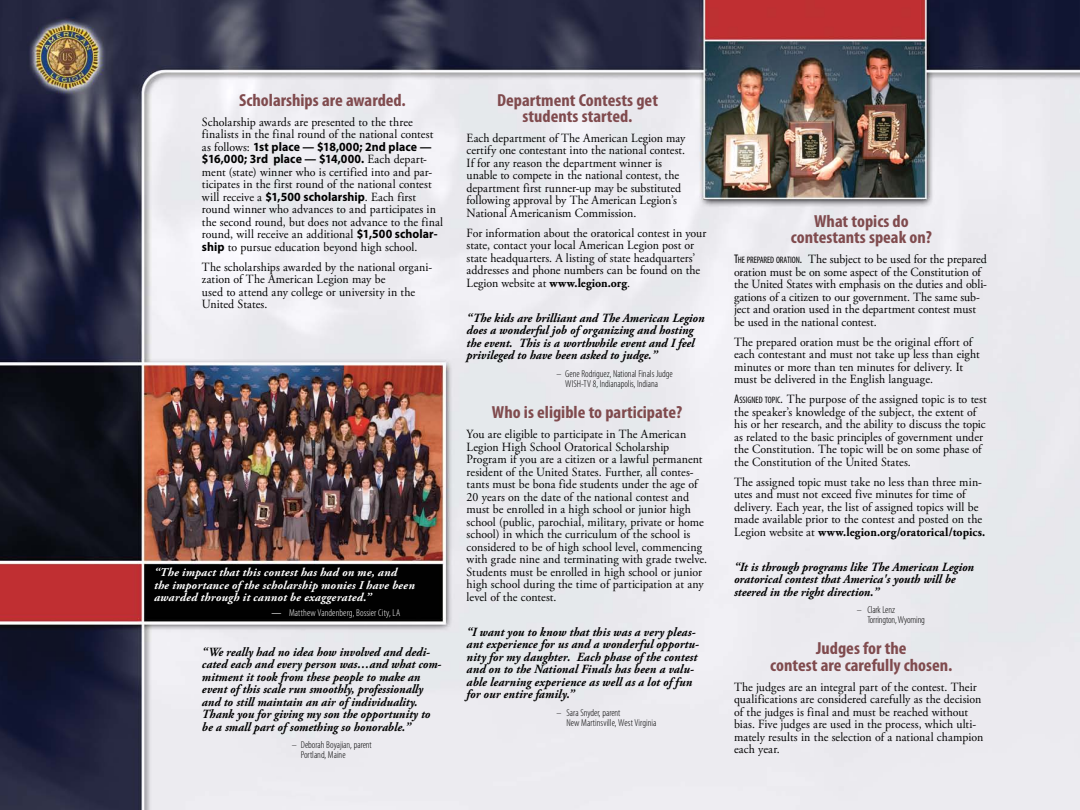
<style>
.page{position:relative;width:1080px;height:810px;background:#fff}
.page>*{position:absolute;margin:0;border:0;box-sizing:border-box;transform-origin:0 0}
.t1{font:700 condensed 17.5px/16.2px "Myriad Pro";color:#804b4e;text-align:center;scale:1.05 1}
.t2{font:12.5px/12.5px "Adobe Garamond Pro";letter-spacing:.005em;color:#000;scale:.95 1}
.t3{font:italic 700 12.5px/12.5px "Adobe Garamond Pro";color:#000;scale:.95 1}
.t4{font:700 12.5px/12.5px "Myriad Pro";letter-spacing:.005em;color:#000;scale:.95 1}
.t5{font:italic 700 11.88px/12.5px "Adobe Garamond Pro";letter-spacing:.015em;color:#fff}
.t6{font:300 condensed 10px/10px "Myriad Pro";color:#000}
.t7{font:300 condensed 10px "Myriad Pro";letter-spacing:.01em;color:#fff}
.s1{font-family:"Adobe Garamond Pro";font-weight:400}
.s2{font-family:"Myriad Pro";font-weight:700}
.s3{font-weight:400}
.s4{font-weight:700}
.s5{font-family:"Myriad Pro";font-stretch:condensed}
.s6{font-family:"Myriad Pro";font-stretch:condensed;font-size:9.38px}
</style>
<div class="page">
<img style="left:0;top:0;width:1080px;height:810px">
<h1 class="t1" style="left:239px;top:91px;width:160px">Scholarships are awarded.</h1>
<p class="t2" style="left:202px;top:116px;width:245px">Scholarship awards are presented to the three finalists in the final round of the national contest</p>
<p class="t4" style="left:202px;top:140px;width:243px"><span class="s1">as follows:</span> 1st place — $18,000; 2nd place — $16,000; 3rd place — $14,000. <span class="s1">Each depart-</span></p>
<p class="t2" style="left:202px;top:166px;width:255px">ment (state) winner who is certified into and par&shy;ticipates in the first round of the national contest will receive a <span class="s2">$1,500 scholarship</span>. Each first round winner who advances to and participates in the second round, but does not advance to the final round, will receive an additional <span class="s2">$1,500 scholar&shy;ship</span> to pursue education beyond high school.</p>
<p class="t2" style="left:202px;top:261px;width:244px">The scholarships awarded by the national organi&shy;zation of The American Legion may be<br>used to attend any college or university in the United States.</p>
<p class="t5" style="left:154px;top:566px;width:262px">“The impact that this contest has had on me, and the importance of the scholarship monies I have been awarded through it cannot be exaggerated.”</p>
<p class="t7" style="left:272px;top:607px;width:130px"><span class="s3">—</span> Matthew Vandenberg, Bossier City, LA</p>
<p class="t3" style="left:202px;top:646px;width:254px">“We really had no idea how involved and dedi&shy;cated each and every person was…and what com&shy;mitment it took from these people to make an event of this scale run smoothly, professionally and to still maintain an air of individuality.<br>Thank you for giving my son the opportunity to be a small part of something so honorable.”</p>
<p class="t6" style="left:301px;top:740px;width:73px;text-indent:-9px">– Deborah Boyajian, parent<br>Portland, Maine</p>
<h1 class="t1" style="left:497px;top:91px;width:155px">Department Contests get students started.</h1>
<p class="t2" style="left:467px;top:132px;width:232px">Each department of The American Legion may certify one contestant into the national contest.<br>If for any reason the department winner is unable to compete in the national contest, the department first runner-up may be substituted following approval by The American Legion’s National Americanism Commission.</p>
<p class="t2" style="left:467px;top:227px;width:254px">For information about the oratorical contest in your state, contact your local American Legion post or state headquarters. A listing of state headquarters’ addresses and phone numbers can be found on the Legion website at <span class="s4">www.legion.org</span>.</p>
<p class="t3" style="left:467px;top:312px;width:252px">“The kids are brilliant and The American Legion does a wonderful job of organizing and hosting the event. This is a worthwhile event and I feel privileged to have been asked to judge.”</p>
<p class="t6" style="left:557px;top:369px;width:118px;text-align:center">– Gene Rodriguez, National Finals Judge<br>WISH-TV 8, Indianapolis, Indiana</p>
<h1 class="t1" style="left:492px;top:404px;width:183px">Who is eligible to participate?</h1>
<p class="t2" style="left:467px;top:428px;width:255px">You are eligible to participate in The American Legion High School Oratorical Scholarship Program if you are a citizen or a lawful permanent resident of the United States. Further, all contes&shy;tants must be bona fide students under the age of 20 years on the date of the national contest and must be enrolled in a high school or junior high school (public, parochial, military, private or home school) in which the curriculum of the school is considered to be of high school level, commencing with grade nine and terminating with grade twelve.<br>Students must be enrolled in high school or junior high school during the time of participation at any level of the contest.</p>
<p class="t3" style="left:467px;top:626px;width:246px">“I want you to know that this was a very pleas&shy;ant experience for us and a wonderful opportu&shy;nity for my daughter. Each phase of the contest and on to the National Finals has been a valu&shy;able learning experience as well as a lot of fun for our entire family.”</p>
<p class="t6" style="left:567px;top:708px;width:91px;text-indent:-10px">– Sara Snyder, parent<br>New Martinsville, West Virginia</p>
<h1 class="t1" style="left:791px;top:212px;width:136px">What topics do contestants speak on?</h1>
<p class="t2" style="left:734px;top:253px;width:268px"><span class="s5">T</span><span class="s6">HE PREPARED ORATION</span><span class="s5">.</span> The subject to be used for the prepared oration must be on some aspect of the Constitution of the United States with emphasis on the duties and obli&shy;gations of a citizen to our government. The same sub&shy;ject and oration used in the department contest must be used in the national contest.</p>
<p class="t2" style="left:734px;top:336px;width:260px">The prepared oration must be the original effort of each contestant and must not take up less than eight minutes or more than ten minutes for delivery. It must be delivered in the English language.</p>
<p class="t2" style="left:734px;top:393px;width:268px"><span class="s5">A</span><span class="s6">SSIGNED TOPIC</span><span class="s5">.</span> The purpose of the assigned topic is to test the speaker’s knowledge of the subject, the extent of his or her research, and the ability to discuss the topic as related to the basic principles of government under the Constitution. The topic will be on some phase of the Constitution of the United States.</p>
<p class="t2" style="left:734px;top:476px;width:266px">The assigned topic must take no less than three min&shy;utes and must not exceed five minutes for time of delivery. Each year, the list of assigned topics will be made available prior to the contest and posted on the Legion website at <span class="s4">www.legion.org/oratorical/topics.</span></p>
<p class="t3" style="left:734px;top:561px;width:254px">“It is through programs like The American Legion oratorical contest that America's youth will be steered in the right direction.”</p>
<p class="t6" style="left:867px;top:605px;width:59px;text-indent:-10px">– Clark Lenz<br>Torrington, Wyoming</p>
<h1 class="t1" style="left:770px;top:640px;width:175px">Judges for the<br>contest are carefully chosen.</h1>
<p class="t2" style="left:734px;top:681px;width:264px">The judges are an integral part of the contest. Their qualifications are considered carefully as the decision of the judges is final and must be reached without bias. Five judges are used in the process, which ulti&shy;mately results in the selection of a national champion each year.</p>
</div>
